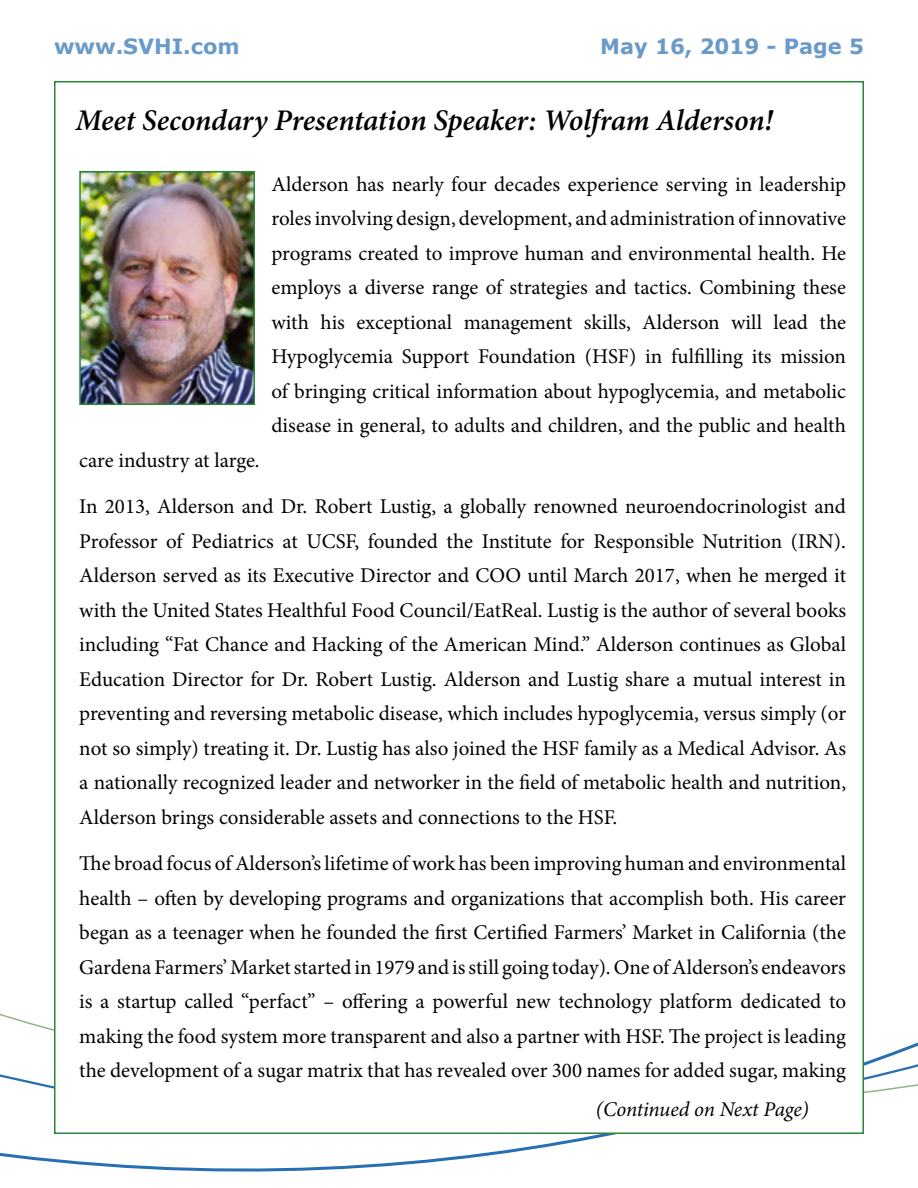
<style>
.page{position:relative;width:918px;height:1188px;background:#fff}
.page>*{position:absolute;margin:0;border:0;box-sizing:border-box;transform-origin:0 0}
.t1{font:italic 600 30px "Minion Pro";letter-spacing:-.005em;color:#000}
.t2{font:21px/34.5px "Minion Pro";color:#000;text-align:justify}
.t3{font:700 21px "Verdana";color:#699aca}
.t4{font:italic 21px "Minion Pro";letter-spacing:-.01em;color:#000}
</style>
<div class="page">
<svg style="left:0;top:1013px;width:918px;height:159px"></svg>
<div style="left:54px;top:81px;width:810px;height:1053px;background:#fff;border:2px solid #2b8537"></div>
<img style="left:82px;top:174px;width:170px;height:228px">
<div style="left:79px;top:171px;width:176px;height:234px;border:2px solid #2b8537"></div>
<p class="t3" style="left:54px;top:31px;width:187px">www.SVHI.com</p>
<p class="t3" style="left:600px;top:31px;width:265px">May 16, 2019 - Page 5</p>
<h1 class="t1" style="left:76px;top:99px;width:699px">Meet Secondary Presentation Speaker: Wolfram Alderson!</h1>
<p class="t2" style="left:272px;top:167px;width:576px">Alderson has nearly four decades experience serving in leadership roles involving design, development, and administration of innovative programs created to improve human and environmental health. He employs a diverse range of strategies and tactics. Combining these with his exceptional management skills, Alderson will lead the Hypoglycemia Support Foundation (HSF) in fulfilling its mission of bringing critical information about hypoglycemia, and metabolic disease in general, to adults and children, and the public and health</p>
<p class="t2" style="left:79px;top:443px;width:182px">care industry at large.</p>
<p class="t2" style="left:79px;top:489px;width:768px">In 2013, Alderson and Dr. Robert Lustig, a globally renowned neuroendocrinologist and Professor of Pediatrics at UCSF, founded the Institute for Responsible Nutrition (IRN).<br>Alderson served as its Executive Director and COO until March 2017, when he merged it with the United States Healthful Food Council/EatReal. Lustig is the author of several books including “Fat Chance and Hacking of the American Mind.” Alderson continues as Global Education Director for Dr. Robert Lustig. Alderson and Lustig share a mutual interest in preventing and reversing metabolic disease, which includes hypoglycemia, versus simply (or not so simply) treating it. Dr. Lustig has also joined the HSF family as a Medical Advisor. As a nationally recognized leader and networker in the field of metabolic health and nutrition, Alderson brings considerable assets and connections to the HSF.</p>
<p class="t2" style="left:79px;top:846px;width:768px">The broad focus of Alderson’s lifetime of work has been improving human and environmental health – often by developing programs and organizations that accomplish both. His career began as a teenager when he founded the first Certified Farmers’ Market in California (the Gardena Farmers’ Market started in 1979 and is still going today). One of Alderson’s endeavors is a startup called “perfact” – offering a powerful new technology platform dedicated to making the food system more transparent and also a partner with HSF. The project is leading the development of a sugar matrix that has revealed over 300 names for added sugar, making</p>
<p class="t4" style="left:596px;top:1095px;width:215px">(Continued on Next Page)</p>
</div>
